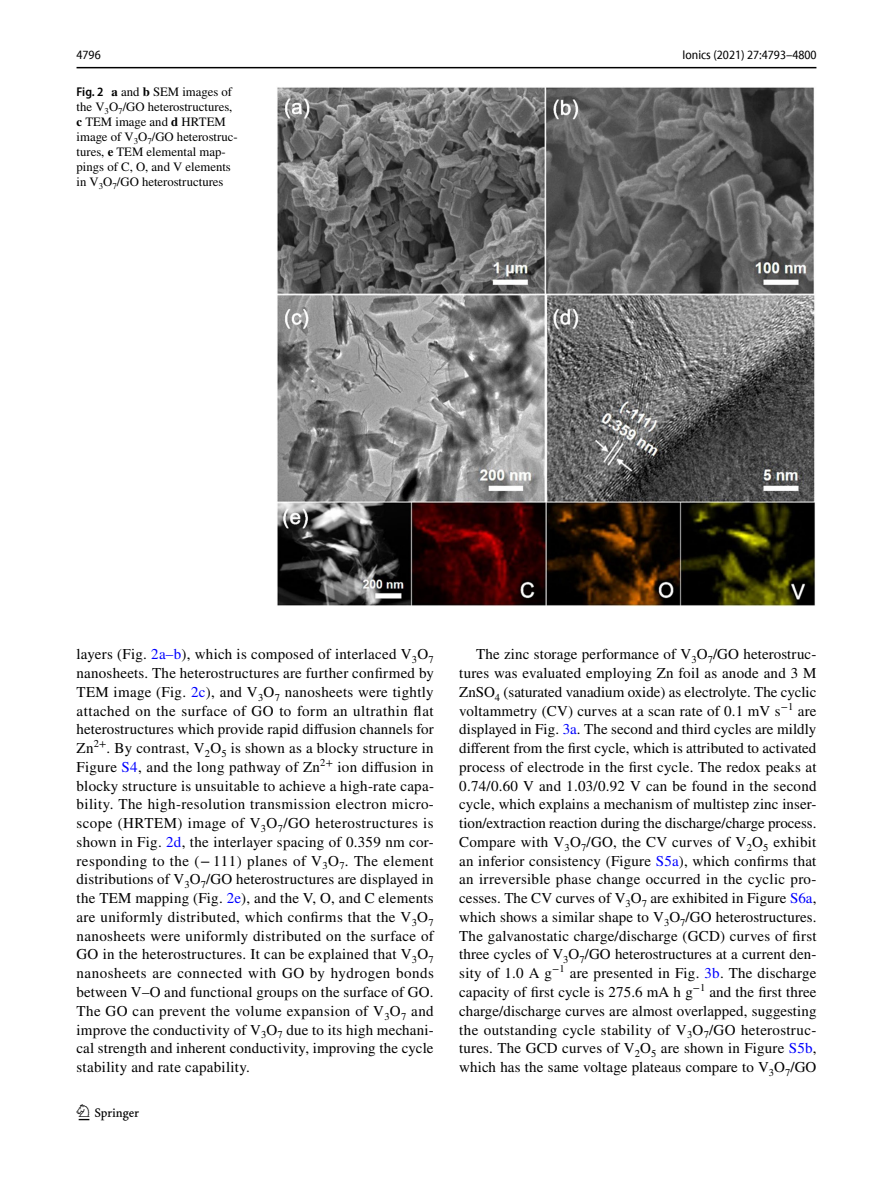
<style>
.page{position:relative;width:893px;height:1187px;background:#fff}
.page>*{position:absolute;margin:0;border:0;box-sizing:border-box;transform-origin:0 0}
.t1{font:22.5px "Springnew Regular 2";color:#000}
.t2{font:15px/18.8px "STIX";letter-spacing:.01em;color:#000;text-align:justify}
.t3{font:12.75px/15px "STIX";color:#000}
.t4{font:semi-condensed 12.75px "Myriad Pro Unic";color:#000}
.s1{font-family:"Myriad Pro";font-weight:600;font-stretch:semi-condensed}
.s2{font-weight:700}
.s3{color:#00f}
</style>
<div class="page">
<hr style="left:77px;top:67px;width:739px;height:1px;background:#000">
<img style="left:277px;top:87px;width:539px;height:519px">
<p class="t4" style="left:77px;top:50px;width:26px">4796</p>
<p class="t4" style="left:683px;top:50px;width:136px">Ionics (2021) 27:4793–4800</p>
<p class="t3" style="left:77px;top:85px;width:163px"><span class="s1">Fig. 2</span> <span class="s2">a</span> and <span class="s2">b</span> SEM images of the V<sub>3</sub>O<sub>7</sub>/GO heterostructures, <span class="s2">c</span> TEM image and <span class="s2">d</span> HRTEM image of V<sub>3</sub>O<sub>7</sub>/GO heterostruc&shy;tures, <span class="s2">e</span> TEM elemental map&shy;pings of C, O, and V elements in V<sub>3</sub>O<sub>7</sub>/GO heterostructures</p>
<p class="t2" style="left:77px;top:646px;width:359px">layers (Fig. <span class="s3">2a–b</span>), which is composed of interlaced V<sub>3</sub>O<sub>7 </sub>nanosheets. The heterostructures are further confirmed by TEM image (Fig. <span class="s3">2c</span>), and V<sub>3</sub>O<sub>7</sub> nanosheets were tightly attached on the surface of GO to form an ultrathin flat heterostructures which provide rapid diffusion channels for Zn<sup>2+</sup>. By contrast, V<sub>2</sub>O<sub>5</sub> is shown as a blocky structure in Figure <span class="s3">S4</span>, and the long pathway of Zn<sup>2+</sup> ion diffusion in blocky structure is unsuitable to achieve a high-rate capa&shy;bility. The high-resolution transmission electron micro&shy;scope (HRTEM) image of V<sub>3</sub>O<sub>7</sub>/GO heterostructures is shown in Fig. <span class="s3">2d</span>, the interlayer spacing of 0.359 nm cor&shy;responding to the (− 111) planes of V<sub>3</sub>O<sub>7</sub>. The element distributions of V<sub>3</sub>O<sub>7</sub>/GO heterostructures are displayed in the TEM mapping (Fig. <span class="s3">2e</span>), and the V, O, and C elements are uniformly distributed, which confirms that the V<sub>3</sub>O<sub>7 </sub>nanosheets were uniformly distributed on the surface of GO in the heterostructures. It can be explained that V<sub>3</sub>O<sub>7 </sub>nanosheets are connected with GO by hydrogen bonds between V–O and functional groups on the surface of GO.<br>The GO can prevent the volume expansion of V<sub>3</sub>O<sub>7</sub> and improve the conductivity of V<sub>3</sub>O<sub>7</sub> due to its high mechani&shy;cal strength and inherent conductivity, improving the cycle stability and rate capability.</p>
<p class="t2" style="left:459px;top:646px;width:359px;text-indent:17px">The zinc storage performance of V<sub>3</sub>O<sub>7</sub>/GO heterostruc&shy;tures was evaluated employing Zn foil as anode and 3 M ZnSO<sub>4</sub> (saturated vanadium oxide) as electrolyte. The cyclic voltammetry (CV) curves at a scan rate of 0.1 mV s<sup>−1</sup> are displayed in Fig. <span class="s3">3a</span>. The second and third cycles are mildly different from the first cycle, which is attributed to activated process of electrode in the first cycle. The redox peaks at 0.74/0.60 V and 1.03/0.92 V can be found in the second cycle, which explains a mechanism of multistep zinc inser&shy;tion/extraction reaction during the discharge/charge process.<br>Compare with V<sub>3</sub>O<sub>7</sub>/GO, the CV curves of V<sub>2</sub>O<sub>5</sub> exhibit an inferior consistency (Figure <span class="s3">S5a</span>), which confirms that an irreversible phase change occurred in the cyclic pro&shy;cesses. The CV curves of V<sub>3</sub>O<sub>7</sub> are exhibited in Figure <span class="s3">S6a</span>, which shows a similar shape to V<sub>3</sub>O<sub>7</sub>/GO heterostructures.<br>The galvanostatic charge/discharge (GCD) curves of first three cycles of V<sub>3</sub>O<sub>7</sub>/GO heterostructures at a current den&shy;sity of 1.0 A g<sup>−1</sup> are presented in Fig. <span class="s3">3b</span>. The discharge capacity of first cycle is 275.6 mA h g<sup>−1</sup> and the first three charge/discharge curves are almost overlapped, suggesting the outstanding cycle stability of V<sub>3</sub>O<sub>7</sub>/GO heterostruc&shy;tures. The GCD curves of V<sub>2</sub>O<sub>5</sub> are shown in Figure <span class="s3">S5b</span>, which has the same voltage plateaus compare to V<sub>3</sub>O<sub>7</sub>/GO</p>
<h1 class="t1" style="left:79px;top:1104px;width:62px">1 3</h1>
</div>
